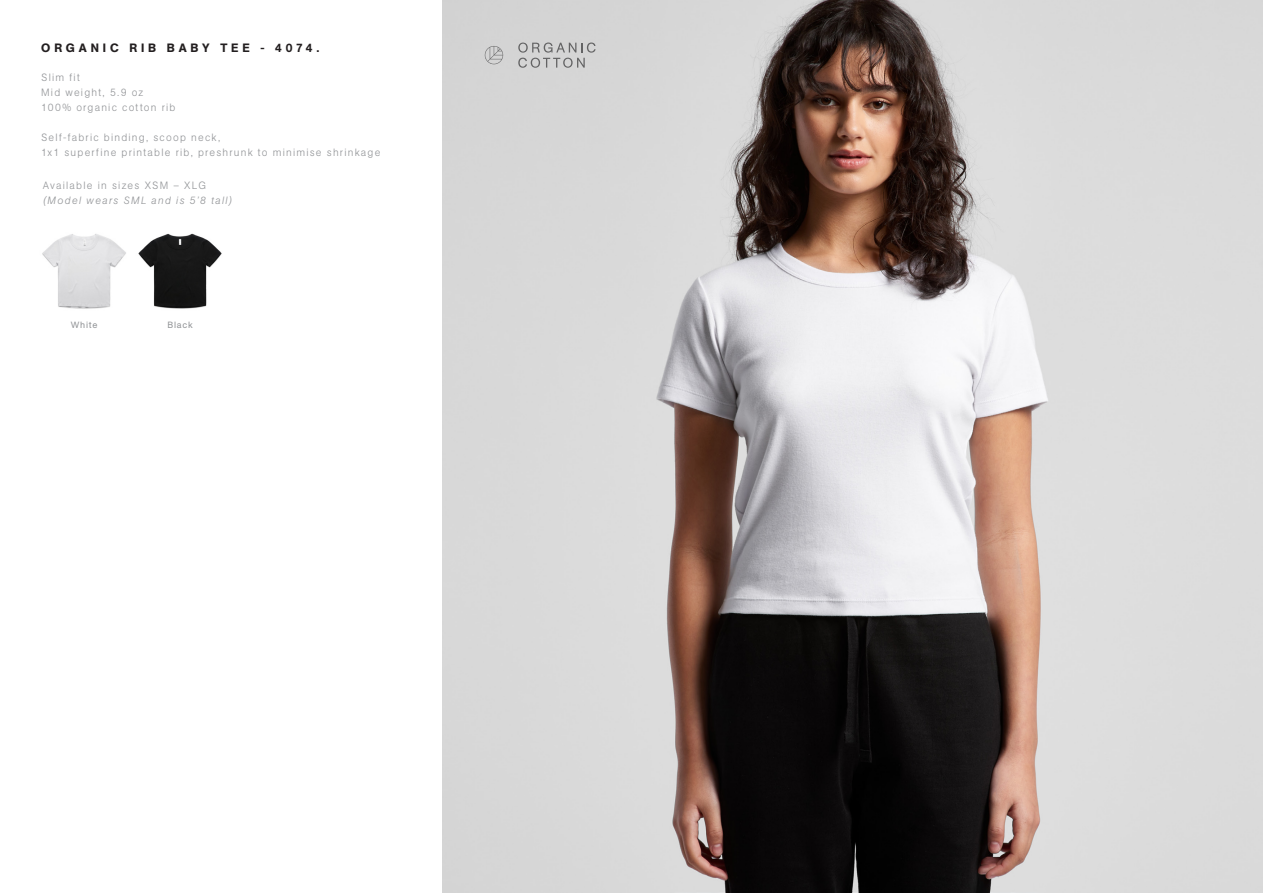
<style>
.page{position:relative;width:1263px;height:893px;background:#fff}
.page>*{position:absolute;margin:0;border:0;box-sizing:border-box;transform-origin:0 0}
.t1{font:500 12px "AG Book Pro";letter-spacing:.325em;color:#231f20}
.t2{font:300 10.5px/15px "AG Book Pro";letter-spacing:.115em;color:#939598}
.t3{font:italic 300 10.5px/15px "AG Book Pro";letter-spacing:.125em;color:#939598}
.COLOUR_NAME{font:9px "AG Book Pro";letter-spacing:.075em;color:#939598}
.s1{font-style:normal}
</style>
<div class="page">
<img style="left:442px;top:0;width:821px;height:893px">
<svg style="left:518px;top:43px;width:78px;height:25px;background:#bdbdbe"></svg>
<svg style="left:485px;top:46px;width:18px;height:18px"></svg>
<img style="left:42px;top:234px;width:84px;height:75px">
<img style="left:138px;top:233px;width:84px;height:76px">
<p class="t1" style="left:41px;top:40px;width:280px">ORGANIC RIB BABY TEE - 4074.</p>
<p class="t2" style="left:41px;top:69px;width:136px">Slim fit<br>Mid weight, 5.9 oz<br>100% organic cotton rib</p>
<p class="t2" style="left:41px;top:129px;width:341px">Self-fabric binding, scoop neck,<br>1x1 superfine printable rib, preshrunk to minimise shrinkage</p>
<p class="t3" style="left:43px;top:178px;width:191px"><span class="s1">Available in sizes XSM – XLG </span>(Model wears SML and is 5’8 tall)</p>
<p class="COLOUR_NAME" style="left:71px;top:319px;width:28px">White</p>
<p class="COLOUR_NAME" style="left:168px;top:319px;width:27px">Black</p>
</div>
